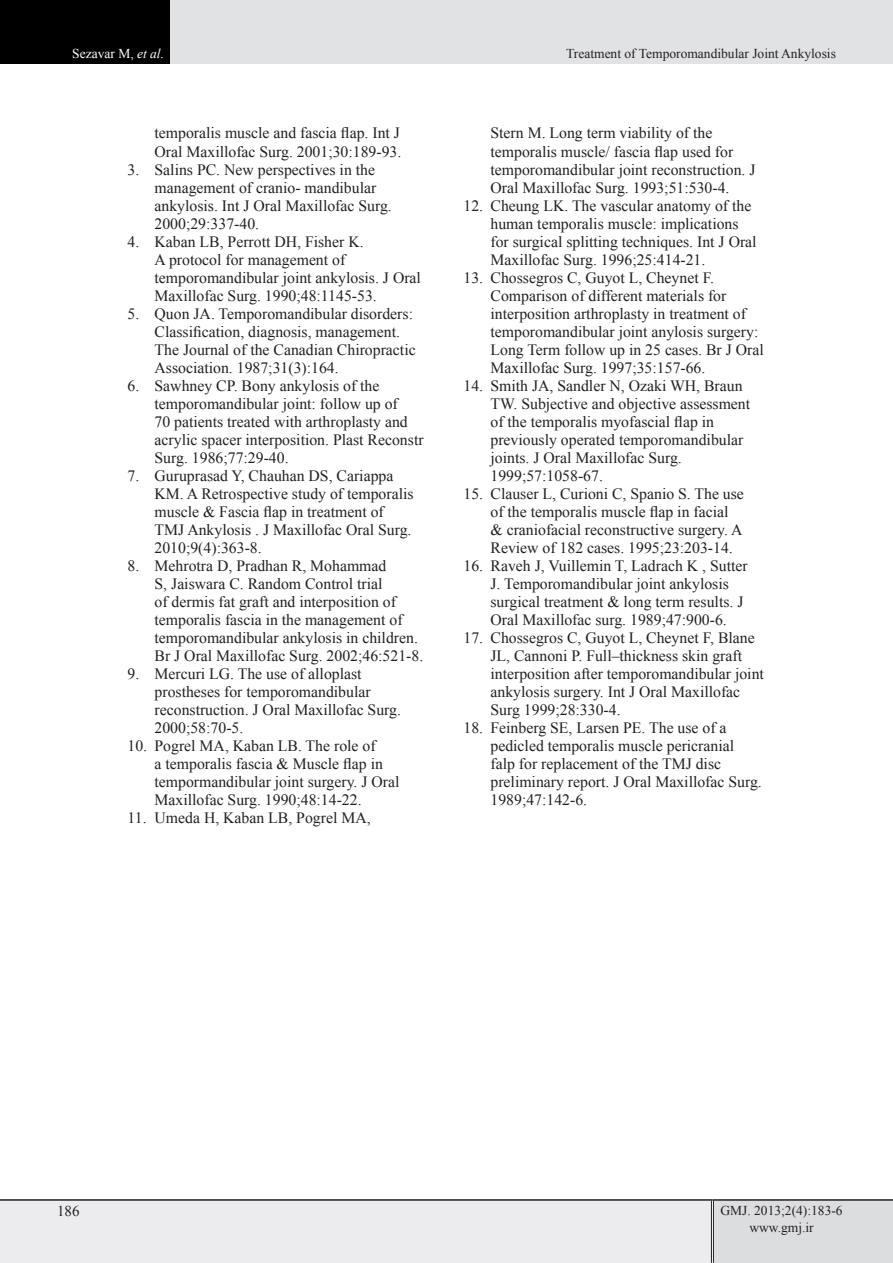
<style>
.page{position:relative;width:893px;height:1263px;background:#fff}
.page>*{position:absolute;margin:0;border:0;box-sizing:border-box;transform-origin:0 0}
.t1{font:15.75px/18px "Times New Roman";color:#231f20}
.t2{font:15px "Times New Roman";color:#231f20}
.lllllllllllllll{font:13.5px/16.2px "Times New Roman";color:#231f20;text-align:center}
.t3{font:13.5px "Times New Roman";color:#fff}
.s1{font-style:italic}
</style>
<div class="page">
<div style="left:0;top:1200px;width:712px;height:63px;background:#ececee"></div>
<div style="left:712px;top:1200px;width:181px;height:63px;background:#dcdddf"></div>
<hr style="left:711px;top:1201px;width:3px;height:62px;background:#fff">
<hr style="left:711px;top:1201px;width:1px;height:62px;background:#231f20">
<hr style="left:713px;top:1201px;width:1px;height:62px;background:#231f20">
<hr style="left:0;top:1199px;width:712px;height:2px;background:#231f20">
<hr style="left:712px;top:1199px;width:181px;height:2px;background:#231f20">
<div style="left:0;top:0;width:170px;height:64px;background:#000"></div>
<div style="left:170px;top:0;width:723px;height:64px;background:#e1e2e4"></div>
<p class="t3" style="left:72px;top:44px;width:93px">Sezavar M, <span class="s1">et al.</span></p>
<p class="lllllllllllllll" style="left:566px;top:45px;width:271px">Treatment of Temporomandibular Joint Ankylosis</p>
<p class="t1" style="left:155px;top:124px;width:248px">temporalis muscle and fascia flap. Int J<br>Oral Maxillofac Surg. 2001;30:189-93.</p>
<p class="t1" style="left:155px;top:160px;width:239px;text-indent:-27px">3. Salins PC. New perspectives in the management of cranio- mandibular ankylosis. Int J Oral Maxillofac Surg.<br>2000;29:337-40.</p>
<p class="t1" style="left:155px;top:232px;width:268px;text-indent:-27px">4. Kaban LB, Perrott DH, Fisher K.<br>A protocol for management of temporomandibular joint ankylosis. J Oral Maxillofac Surg. 1990;48:1145-53.</p>
<p class="t1" style="left:155px;top:304px;width:263px;text-indent:-27px">5. Quon JA. Temporomandibular disorders:<br>Classification, diagnosis, management.<br>The Journal of the Canadian Chiropractic Association. 1987;31(3):164.</p>
<p class="t1" style="left:155px;top:376px;width:271px;text-indent:-27px">6. Sawhney CP. Bony ankylosis of the temporomandibular joint: follow up of<br>70 patients treated with arthroplasty and acrylic spacer interposition. Plast Reconstr Surg. 1986;77:29-40.</p>
<p class="t1" style="left:155px;top:466px;width:260px;text-indent:-27px">7. Guruprasad Y, Chauhan DS, Cariappa KM. A Retrospective study of temporalis muscle &amp; Fascia flap in treatment of TMJ Ankylosis . J Maxillofac Oral Surg.<br>2010;9(4):363-8.</p>
<p class="t1" style="left:155px;top:556px;width:270px;text-indent:-27px">8. Mehrotra D, Pradhan R, Mohammad<br>S, Jaiswara C. Random Control trial<br>of dermis fat graft and interposition of temporalis fascia in the management of temporomandibular ankylosis in children.<br>Br J Oral Maxillofac Surg. 2002;46:521-8.</p>
<p class="t1" style="left:155px;top:664px;width:248px;text-indent:-27px">9. Mercuri LG. The use of alloplast prostheses for temporomandibular reconstruction. J Oral Maxillofac Surg.<br>2000;58:70-5.</p>
<p class="t1" style="left:155px;top:736px;width:246px;text-indent:-27px">10. Pogrel MA, Kaban LB. The role of<br>a temporalis fascia &amp; Muscle flap in tempormandibular joint surgery. J Oral Maxillofac Surg. 1990;48:14-22.</p>
<p class="t1" style="left:128px;top:808px;width:245px">11. Umeda H, Kaban LB, Pogrel MA,</p>
<p class="t1" style="left:490px;top:124px;width:267px">Stern M. Long term viability of the temporalis muscle/ fascia flap used for temporomandibular joint reconstruction. J Oral Maxillofac Surg. 1993;51:530-4.</p>
<p class="t1" style="left:490px;top:196px;width:268px;text-indent:-27px">12. Cheung LK. The vascular anatomy of the human temporalis muscle: implications for surgical splitting techniques. Int J Oral Maxillofac Surg. 1996;25:414-21.</p>
<p class="t1" style="left:490px;top:268px;width:275px;text-indent:-27px">13. Chossegros C, Guyot L, Cheynet F.<br>Comparison of different materials for interposition arthroplasty in treatment of temporomandibular joint anylosis surgery:<br>Long Term follow up in 25 cases. Br J Oral Maxillofac Surg. 1997;35:157-66.</p>
<p class="t1" style="left:490px;top:376px;width:261px;text-indent:-27px">14. Smith JA, Sandler N, Ozaki WH, Braun TW. Subjective and objective assessment of the temporalis myofascial flap in previously operated temporomandibular joints. J Oral Maxillofac Surg.<br>1999;57:1058-67.</p>
<p class="t1" style="left:490px;top:484px;width:255px;text-indent:-27px">15. Clauser L, Curioni C, Spanio S. The use of the temporalis muscle flap in facial &amp; craniofacial reconstructive surgery. A Review of 182 cases. 1995;23:203-14.</p>
<p class="t1" style="left:490px;top:556px;width:259px;text-indent:-27px">16. Raveh J, Vuillemin T, Ladrach K , Sutter J. Temporomandibular joint ankylosis surgical treatment &amp; long term results. J Oral Maxillofac surg. 1989;47:900-6.</p>
<p class="t1" style="left:490px;top:628px;width:275px;text-indent:-27px">17. Chossegros C, Guyot L, Cheynet F, Blane JL, Cannoni P. Full–thickness skin graft interposition after temporomandibular joint ankylosis surgery. Int J Oral Maxillofac Surg 1999;28:330-4.</p>
<p class="t1" style="left:490px;top:718px;width:273px;text-indent:-27px">18. Feinberg SE, Larsen PE. The use of a pedicled temporalis muscle pericranial falp for replacement of the TMJ disc preliminary report. J Oral Maxillofac Surg.<br>1989;47:142-6.</p>
<p class="t2" style="left:57px;top:1201px;width:24px">186</p>
<p class="lllllllllllllll" style="left:720px;top:1202px;width:124px">GMJ. 2013;2(4):183-6 www.gmj.ir</p>
</div>
